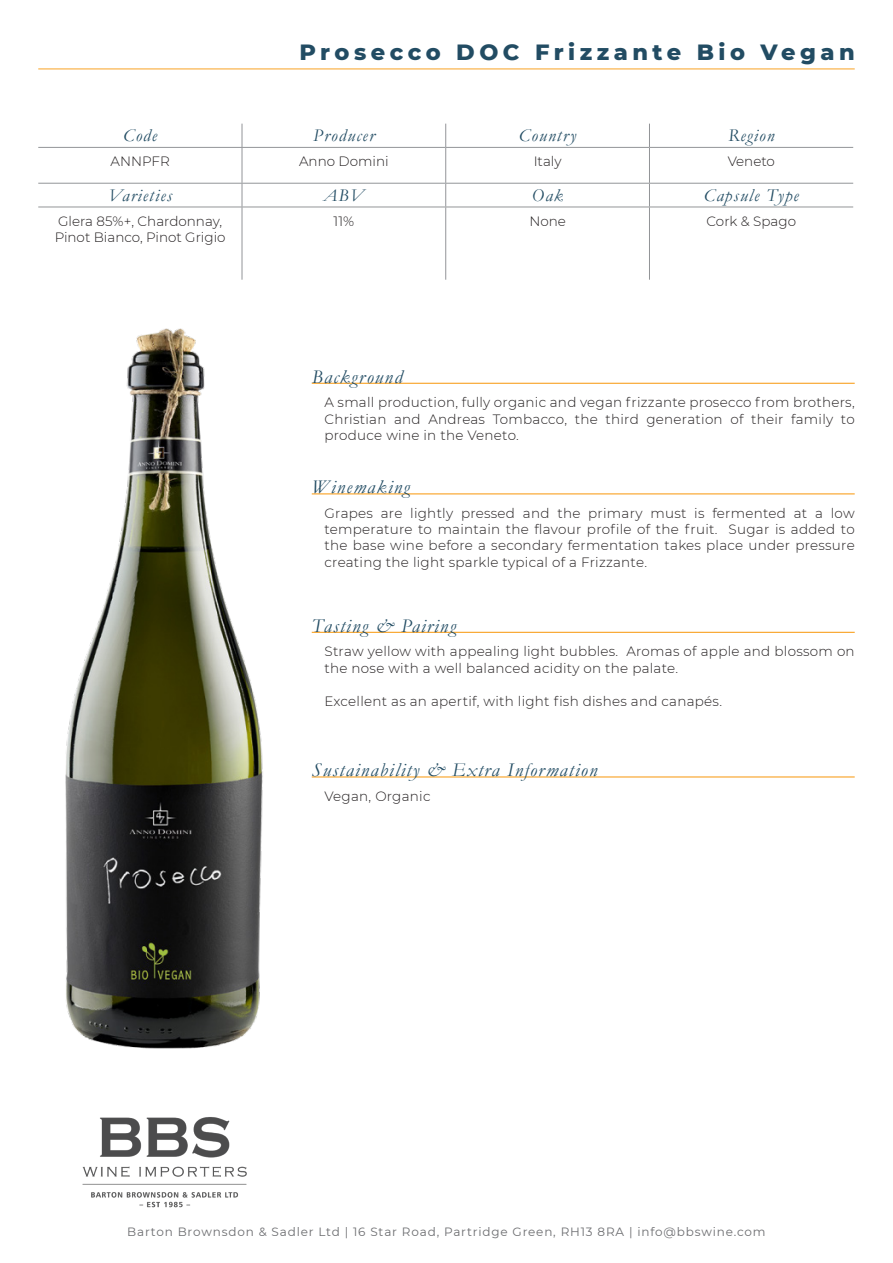
<style>
.page{position:relative;width:893px;height:1263px;background:#fff}
.page>*{position:absolute;margin:0;border:0;box-sizing:border-box;transform-origin:0 0}
.Paragraph_Style_1{font:800 22.5px "Montserrat";letter-spacing:.2em;color:#224c63}
.Main_text_header{font:italic 19.5px "Garamond";letter-spacing:.07em;color:#224c63}
.Shortlist_Header{font:italic 18px "Garamond";letter-spacing:.07em;color:#224c63}
.Main_text{font:300 13.5px/16.2px "Montserrat";letter-spacing:.02em;color:#231f20;text-align:justify}
.Shortlist_text{font:300 13.5px/16.2px "Montserrat";color:#231f20}
.t1{font:12px "Montserrat";letter-spacing:.07em;color:#6c6d70}
</style>
<div class="page">
<img style="left:82px;top:1117px;width:165px;height:91px">
<img style="left:65px;top:328px;width:198px;height:721px">
<hr style="left:312px;top:383px;width:543px;height:1px;background:#f9a224">
<hr style="left:312px;top:493px;width:543px;height:1px;background:#f9a224">
<hr style="left:312px;top:632px;width:543px;height:1px;background:#f9a224">
<hr style="left:312px;top:776px;width:543px;height:1px;background:#f9a224">
<svg style="left:242px;top:124px;width:1px;height:23px"></svg>
<svg style="left:445px;top:124px;width:1px;height:23px"></svg>
<svg style="left:649px;top:124px;width:1px;height:23px"></svg>
<hr style="left:38px;top:147px;width:204px;height:1px;background:#939598">
<hr style="left:242px;top:147px;width:204px;height:1px;background:#939598">
<hr style="left:242px;top:148px;width:1px;height:35px;background:#939598">
<hr style="left:446px;top:147px;width:203px;height:1px;background:#939598">
<hr style="left:445px;top:148px;width:1px;height:35px;background:#939598">
<hr style="left:649px;top:147px;width:204px;height:1px;background:#939598">
<hr style="left:649px;top:148px;width:1px;height:35px;background:#939598">
<hr style="left:38px;top:183px;width:204px;height:1px;background:#939598">
<hr style="left:242px;top:183px;width:204px;height:1px;background:#939598">
<svg style="left:242px;top:184px;width:1px;height:23px"></svg>
<hr style="left:446px;top:183px;width:203px;height:1px;background:#939598">
<svg style="left:445px;top:184px;width:1px;height:23px"></svg>
<hr style="left:649px;top:183px;width:204px;height:1px;background:#939598">
<svg style="left:649px;top:184px;width:1px;height:23px"></svg>
<hr style="left:38px;top:207px;width:204px;height:1px;background:#939598">
<hr style="left:242px;top:207px;width:204px;height:1px;background:#939598">
<hr style="left:242px;top:207px;width:1px;height:73px;background:#939598">
<hr style="left:446px;top:207px;width:203px;height:1px;background:#939598">
<hr style="left:445px;top:207px;width:1px;height:73px;background:#939598">
<hr style="left:649px;top:207px;width:204px;height:1px;background:#939598">
<hr style="left:649px;top:207px;width:1px;height:73px;background:#939598">
<hr style="left:38px;top:69px;width:817px;height:1px;background:#f9a224">
<p class="Paragraph_Style_1" style="left:299px;top:36px;width:557px">Prosecco DOC Frizzante Bio Vegan</p>
<p class="Shortlist_Header" style="left:123px;top:124px;width:35px">Code</p>
<p class="Shortlist_Header" style="left:313px;top:124px;width:63px">Producer</p>
<p class="Shortlist_Header" style="left:519px;top:124px;width:59px">Country</p>
<p class="Shortlist_Header" style="left:728px;top:124px;width:48px">Region</p>
<p class="Shortlist_text" style="left:111px;top:153px;width:61px">ANNPFR</p>
<p class="Shortlist_text" style="left:299px;top:153px;width:91px">Anno Domini</p>
<p class="Shortlist_text" style="left:534px;top:153px;width:29px">Italy</p>
<p class="Shortlist_text" style="left:728px;top:153px;width:49px">Veneto</p>
<p class="Shortlist_Header" style="left:108px;top:183px;width:66px">Varieties</p>
<p class="Shortlist_Header" style="left:323px;top:183px;width:42px">ABV</p>
<p class="Shortlist_Header" style="left:532px;top:183px;width:33px">Oak</p>
<p class="Shortlist_Header" style="left:704px;top:183px;width:96px">Capsule Type</p>
<p class="Shortlist_text" style="left:55px;top:213px;width:172px">Glera 85%+, Chardonnay,<br>Pinot Bianco, Pinot Grigio</p>
<p class="Shortlist_text" style="left:334px;top:213px;width:22px">11%</p>
<p class="Shortlist_text" style="left:529px;top:213px;width:38px">None</p>
<p class="Shortlist_text" style="left:707px;top:213px;width:91px">Cork &amp; Spago</p>
<p class="Main_text_header" style="left:312px;top:363px;width:92px">Background</p>
<p class="Main_text" style="left:324px;top:394px;width:532px">A small production, fully organic and vegan frizzante prosecco from brothers, Christian and Andreas Tombacco, the third generation of their family to produce wine in the Veneto.</p>
<p class="Main_text_header" style="left:312px;top:474px;width:100px">Winemaking</p>
<p class="Main_text" style="left:324px;top:505px;width:532px">Grapes are lightly pressed and the primary must is fermented at a low temperature to maintain the flavour profile of the fruit. Sugar is added to the base wine before a secondary fermentation takes place under pressure creating the light sparkle typical of a Frizzante.</p>
<p class="Main_text_header" style="left:312px;top:612px;width:146px">Tasting &amp; Pairing</p>
<p class="Main_text" style="left:324px;top:643px;width:532px">Straw yellow with appealing light bubbles. Aromas of apple and blossom on the nose with a well balanced acidity on the palate.</p>
<p class="Main_text" style="left:324px;top:692px;width:399px">Excellent as an apertif, with light fish dishes and canapés.</p>
<p class="Main_text_header" style="left:312px;top:757px;width:287px">Sustainability &amp; Extra Information</p>
<p class="Main_text" style="left:324px;top:788px;width:108px">Vegan, Organic</p>
<p class="t1" style="left:127px;top:1224px;width:640px">Barton Brownsdon &amp; Sadler Ltd | 16 Star Road, Partridge Green, RH13 8RA | info@bbswine.com</p>
</div>
